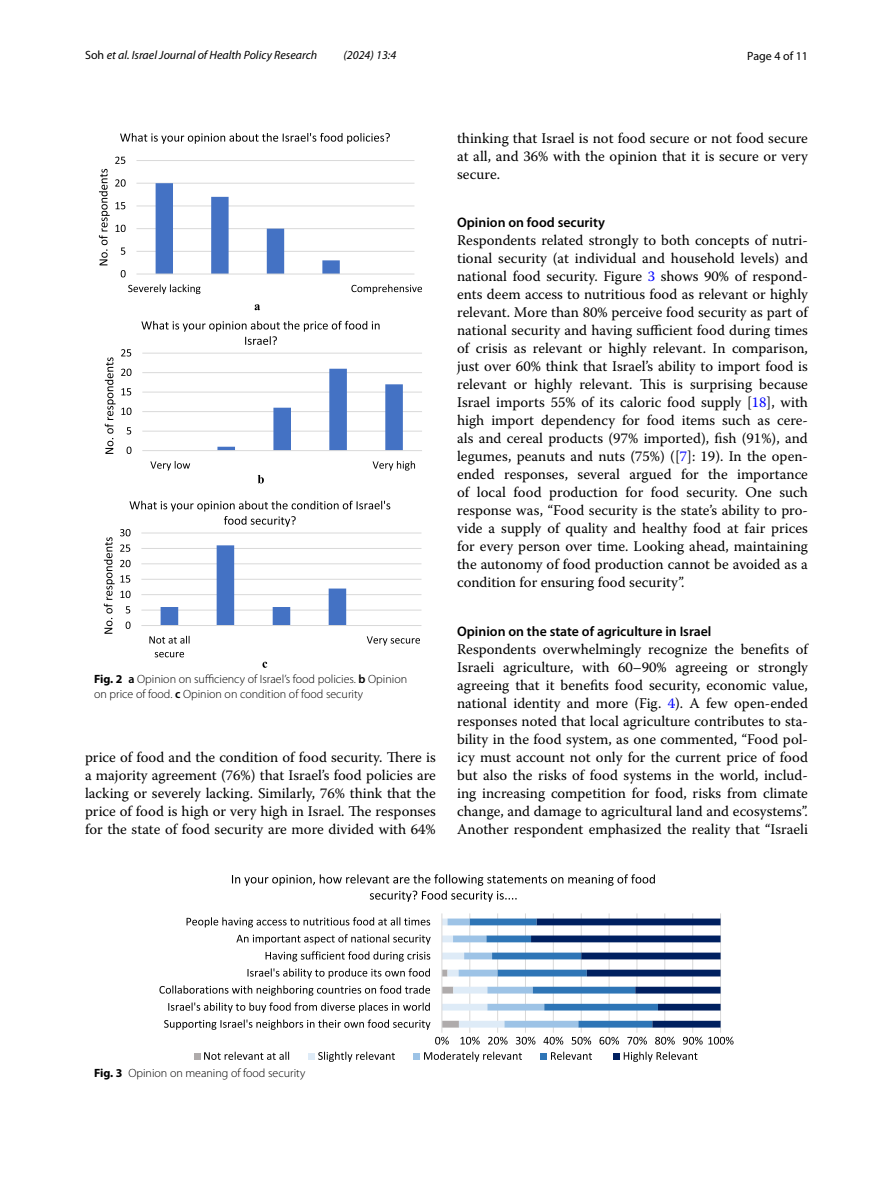
<style>
.page{position:relative;width:893px;height:1187px;background:#fff}
.page>*{position:absolute;margin:0;border:0;box-sizing:border-box;transform-origin:0 0}
.t1{font:14.7px/18px "Warnock Pro";color:#000;text-align:justify}
.t2{font:600 13.8px "Myriad Pro";color:#000}
.t3{font:300 12px/15px "Myriad Pro";color:#000}
.t4{font:italic 12px "Myriad Pro";color:#000}
.t5{font:12px "Myriad Pro";color:#000}
.s1{font-style:normal}
.s2{font-weight:700}
.s3{font-weight:600}
.s4{color:#00f}
</style>
<div class="page">
<svg style="left:255px;top:304px;width:5px;height:6px"></svg>
<hr style="left:136px;top:251px;width:278px;height:1px;background:#d9d9d9">
<hr style="left:136px;top:228px;width:278px;height:1px;background:#d9d9d9">
<hr style="left:136px;top:205px;width:278px;height:1px;background:#d9d9d9">
<hr style="left:136px;top:183px;width:278px;height:1px;background:#d9d9d9">
<hr style="left:136px;top:160px;width:278px;height:1px;background:#d9d9d9">
<svg style="left:156px;top:183px;width:184px;height:90px"></svg>
<hr style="left:136px;top:273px;width:278px;height:1px;background:#d9d9d9">
<svg style="left:128px;top:284px;width:72px;height:10px"></svg>
<svg style="left:351px;top:284px;width:71px;height:10px"></svg>
<svg style="left:99px;top:157px;width:27px;height:120px"></svg>
<svg style="left:120px;top:133px;width:270px;height:11px"></svg>
<svg style="left:258px;top:475px;width:6px;height:8px"></svg>
<svg style="left:262px;top:661px;width:5px;height:6px"></svg>
<hr style="left:142px;top:430px;width:280px;height:1px;background:#d9d9d9">
<hr style="left:142px;top:411px;width:280px;height:1px;background:#d9d9d9">
<hr style="left:142px;top:391px;width:280px;height:1px;background:#d9d9d9">
<hr style="left:142px;top:372px;width:280px;height:1px;background:#d9d9d9">
<hr style="left:142px;top:352px;width:280px;height:1px;background:#d9d9d9">
<svg style="left:217px;top:369px;width:186px;height:81px"></svg>
<hr style="left:142px;top:450px;width:280px;height:1px;background:#d9d9d9">
<svg style="left:150px;top:461px;width:40px;height:9px"></svg>
<svg style="left:373px;top:461px;width:42px;height:9px"></svg>
<svg style="left:105px;top:349px;width:26px;height:105px"></svg>
<svg style="left:141px;top:321px;width:239px;height:24px"></svg>
<hr style="left:141px;top:609px;width:280px;height:1px;background:#d9d9d9">
<hr style="left:141px;top:594px;width:280px;height:1px;background:#d9d9d9">
<hr style="left:141px;top:578px;width:280px;height:1px;background:#d9d9d9">
<hr style="left:141px;top:563px;width:280px;height:1px;background:#d9d9d9">
<hr style="left:141px;top:548px;width:280px;height:1px;background:#d9d9d9">
<hr style="left:141px;top:532px;width:280px;height:1px;background:#d9d9d9">
<hr style="left:141px;top:625px;width:280px;height:1px;background:#d9d9d9">
<svg style="left:155px;top:652px;width:29px;height:5px"></svg>
<svg style="left:104px;top:500px;width:316px;height:145px"></svg>
<hr style="left:469px;top:913px;width:1px;height:119px;background:#d9d9d9">
<hr style="left:497px;top:913px;width:1px;height:119px;background:#d9d9d9">
<hr style="left:525px;top:913px;width:1px;height:119px;background:#d9d9d9">
<hr style="left:553px;top:913px;width:1px;height:119px;background:#d9d9d9">
<hr style="left:581px;top:913px;width:1px;height:119px;background:#d9d9d9">
<hr style="left:609px;top:913px;width:1px;height:119px;background:#d9d9d9">
<hr style="left:636px;top:913px;width:1px;height:119px;background:#d9d9d9">
<hr style="left:664px;top:913px;width:1px;height:119px;background:#d9d9d9">
<hr style="left:692px;top:913px;width:1px;height:119px;background:#d9d9d9">
<hr style="left:720px;top:913px;width:1px;height:119px;background:#d9d9d9">
<svg style="left:442px;top:918px;width:279px;height:109px"></svg>
<hr style="left:441px;top:913px;width:1px;height:119px;background:#d9d9d9">
<svg style="left:435px;top:1036px;width:14px;height:8px"></svg>
<svg style="left:461px;top:1036px;width:19px;height:8px"></svg>
<svg style="left:488px;top:1036px;width:20px;height:8px"></svg>
<svg style="left:516px;top:1036px;width:19px;height:8px"></svg>
<svg style="left:543px;top:1036px;width:20px;height:8px"></svg>
<svg style="left:572px;top:1036px;width:19px;height:8px"></svg>
<svg style="left:599px;top:1036px;width:20px;height:8px"></svg>
<svg style="left:627px;top:1036px;width:20px;height:8px"></svg>
<svg style="left:655px;top:1036px;width:20px;height:8px"></svg>
<svg style="left:683px;top:1036px;width:50px;height:8px"></svg>
<svg style="left:164px;top:1019px;width:266px;height:10px"></svg>
<svg style="left:168px;top:1002px;width:262px;height:10px"></svg>
<svg style="left:159px;top:985px;width:271px;height:10px"></svg>
<svg style="left:247px;top:968px;width:183px;height:10px"></svg>
<svg style="left:266px;top:951px;width:164px;height:10px"></svg>
<svg style="left:236px;top:934px;width:195px;height:10px"></svg>
<svg style="left:187px;top:917px;width:243px;height:10px"></svg>
<svg style="left:232px;top:874px;width:423px;height:27px"></svg>
<div style="left:194px;top:1052px;width:6px;height:7px;background:#afabab"></div>
<svg style="left:204px;top:1051px;width:85px;height:8px"></svg>
<div style="left:308px;top:1052px;width:7px;height:7px;background:#deebf7"></div>
<svg style="left:318px;top:1051px;width:77px;height:10px"></svg>
<div style="left:414px;top:1052px;width:6px;height:7px;background:#9dc3e6"></div>
<svg style="left:424px;top:1051px;width:98px;height:10px"></svg>
<div style="left:541px;top:1052px;width:6px;height:7px;background:#2e75b6"></div>
<svg style="left:551px;top:1051px;width:41px;height:8px"></svg>
<div style="left:613px;top:1052px;width:7px;height:7px;background:#002060"></div>
<svg style="left:624px;top:1051px;width:73px;height:10px"></svg>
<p class="t4" style="left:85px;top:48px;width:234px"><span class="s1">Soh</span> et al. Israel Journal of Health Policy Research</p>
<p class="t4" style="left:343px;top:48px;width:54px">(2024) 13:4</p>
<p class="t5" style="left:747px;top:48px;width:62px">Page 4 of 11</p>
<p class="t3" style="left:94px;top:671px;width:315px"><span class="s2">Fig. 2</span> <span class="s3">a</span> Opinion on sufficiency of Israel’s food policies. <span class="s3">b</span> Opinion on price of food. <span class="s3">c</span> Opinion on condition of food security</p>
<p class="t1" style="left:85px;top:747px;width:352px">price of food and the condition of food security. There is a majority agreement (76%) that Israel’s food policies are lacking or severely lacking. Similarly, 76% think that the price of food is high or very high in Israel. The responses for the state of food security are more divided with 64%</p>
<p class="t1" style="left:457px;top:128px;width:352px">thinking that Israel is not food secure or not food secure at all, and 36% with the opinion that it is secure or very secure.</p>
<p class="t2" style="left:457px;top:213px;width:149px">Opinion on food security</p>
<p class="t1" style="left:457px;top:231px;width:352px">Respondents related strongly to both concepts of nutri&shy;tional security (at individual and household levels) and national food security. Figure <span class="s4">3</span> shows 90% of respond&shy;ents deem access to nutritious food as relevant or highly relevant. More than 80% perceive food security as part of national security and having sufficient food during times of crisis as relevant or highly relevant. In comparison, just over 60% think that Israel’s ability to import food is relevant or highly relevant. This is surprising because Israel imports 55% of its caloric food supply [<span class="s4">18</span>], with high import dependency for food items such as cere&shy;als and cereal products (97% imported), fish (91%), and legumes, peanuts and nuts (75%) ([<span class="s4">7</span>]: 19). In the open&shy;ended responses, several argued for the importance of local food production for food security. One such response was, “Food security is the state’s ability to pro&shy;vide a supply of quality and healthy food at fair prices for every person over time. Looking ahead, maintaining the autonomy of food production cannot be avoided as a condition for ensuring food security”.</p>
<p class="t2" style="left:457px;top:622px;width:256px">Opinion on the state of agriculture in Israel</p>
<p class="t1" style="left:457px;top:639px;width:352px">Respondents overwhelmingly recognize the benefits of Israeli agriculture, with 60–90% agreeing or strongly agreeing that it benefits food security, economic value, national identity and more (Fig. <span class="s4">4</span>). A few open-ended responses noted that local agriculture contributes to sta&shy;bility in the food system, as one commented, “Food pol&shy;icy must account not only for the current price of food but also the risks of food systems in the world, includ&shy;ing increasing competition for food, risks from climate change, and damage to agricultural land and ecosystems”.<br>Another respondent emphasized the reality that “Israeli</p>
<p class="t3" style="left:94px;top:1065px;width:213px"><span class="s2">Fig. 3</span> Opinion on meaning of food security</p>
</div>
